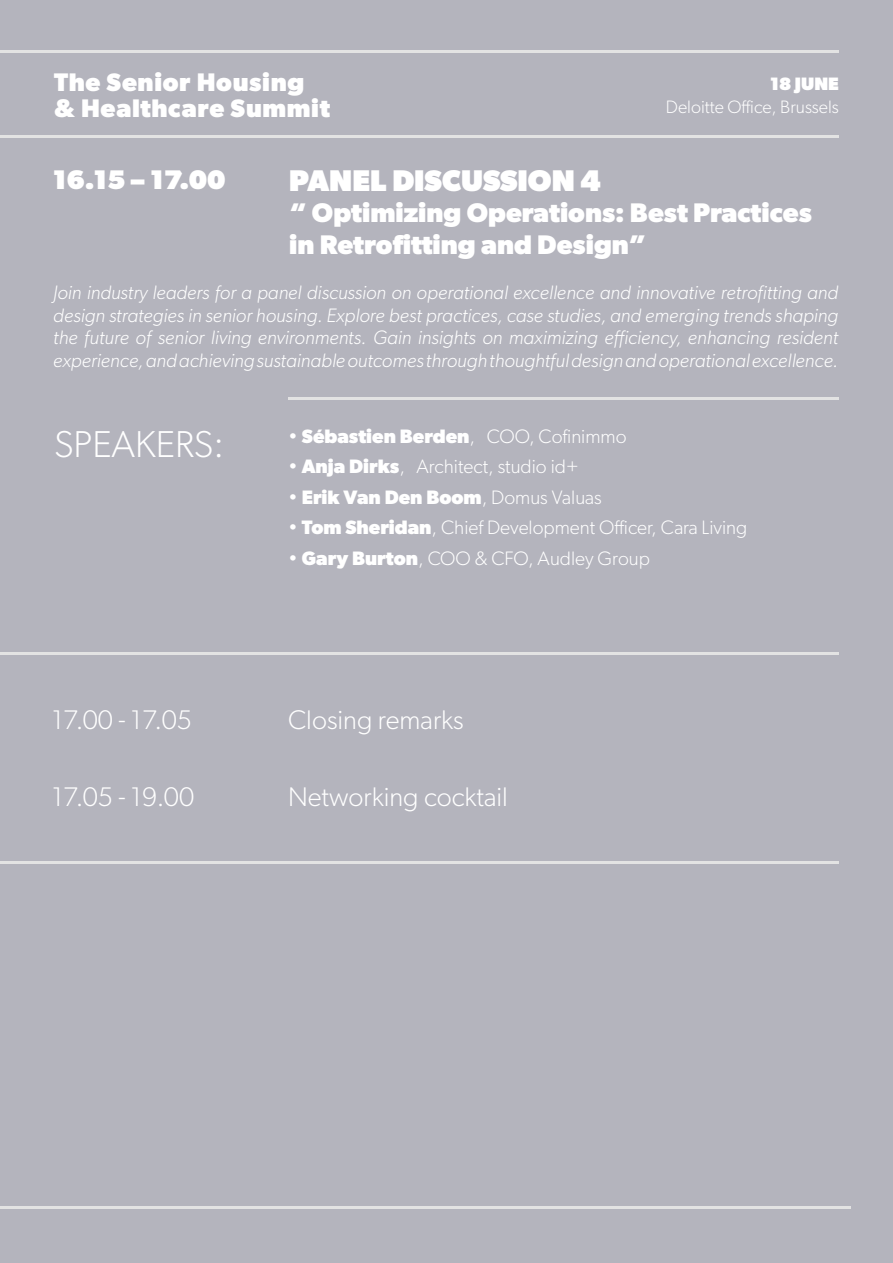
<style>
.page{position:relative;width:893px;height:1263px;background:#b4b4bd}
.page>*{position:absolute;margin:0;border:0;box-sizing:border-box;transform-origin:0 0}
.t1{font:300 37.5px "Gibson";color:#fff}
.t2{font:800 30px "Gibson";color:#fff}
.t3{font:700 27px/31.5px "Gibson";color:#fff}
.t4{font:300 27px "Gibson";color:#fff}
.t5{font:800 27px "Gibson";color:#fff}
.t6{font:700 25.5px/25.5px "Gibson";letter-spacing:.025em;color:#fff}
.t7{font:italic 300 19.5px/22.5px "Gibson";color:#fff;text-align:justify}
.t8{font:300 19.5px "Gibson";color:#fff}
.t9{font:700 19.5px "Gibson";color:#fff}
.t10{font:300 18px "Gibson";color:#fff}
.t11{font:800 18px "Gibson";color:#fff}
.s1{font-weight:700}
.s2{font-weight:300}
</style>
<div class="page">
<hr style="left:0;top:1207px;width:850px;height:2px;background:#e3e3e3">
<hr style="left:288px;top:397px;width:551px;height:2px;background:#e3e3e3">
<hr style="left:0;top:653px;width:839px;height:2px;background:#e3e3e3">
<hr style="left:0;top:861px;width:839px;height:2px;background:#e3e3e3">
<hr style="left:0;top:51px;width:839px;height:2px;background:#e3e3e3">
<hr style="left:0;top:135px;width:839px;height:2px;background:#e3e3e3">
<h3 class="t6" style="left:54px;top:69px;width:278px">The Senior Housing &amp; Healthcare Summit</h3>
<p class="t11" style="left:770px;top:73px;width:71px">18 JUNE</p>
<p class="t10" style="left:666px;top:95px;width:175px">Deloitte Office, Brussels</p>
<h3 class="t5" style="left:52px;top:163px;width:175px">16.15 – 17.00</h3>
<h2 class="t2" style="left:289px;top:163px;width:313px">PANEL DISCUSSION 4</h2>
<h3 class="t3" style="left:289px;top:197px;width:524px">“ Optimizing Operations: Best Practices in Retrofitting and Design”</h3>
<p class="t7" style="left:53px;top:281px;width:786px">Join industry leaders for a panel discussion on operational excellence and innovative retrofitting and design strategies in senior housing. Explore best practices, case studies, and emerging trends shaping the future of senior living environments. Gain insights on maximizing efficiency, enhancing resident experience, and achieving sustainable outcomes through thoughtful design and operational excellence.</p>
<h1 class="t1" style="left:54px;top:422px;width:172px">SPEAKERS:</h1>
<p class="t8" style="left:288px;top:424px;width:340px">• <span class="s1">Sébastien Berden</span>, COO, Cofinimmo</p>
<p class="t8" style="left:288px;top:455px;width:292px">• <span class="s1">Anja Dirks</span>, Architect, studio id+</p>
<p class="t9" style="left:288px;top:485px;width:315px"><span class="s2">•</span> Erik Van Den Boom<span class="s2">, Domus Valuas</span></p>
<p class="t8" style="left:288px;top:516px;width:461px">• <span class="s1">Tom Sheridan</span>, Chief Development Officer, Cara Living</p>
<p class="t8" style="left:288px;top:546px;width:363px">• <span class="s1">Gary Burton</span>, COO &amp; CFO, Audley Group</p>
<h3 class="t4" style="left:52px;top:704px;width:141px">17.00 - 17.05</h3>
<h3 class="t4" style="left:288px;top:704px;width:177px">Closing remarks</h3>
<h3 class="t4" style="left:52px;top:781px;width:144px">17.05 - 19.00</h3>
<h3 class="t4" style="left:288px;top:781px;width:221px">Networking cocktail</h3>
</div>
